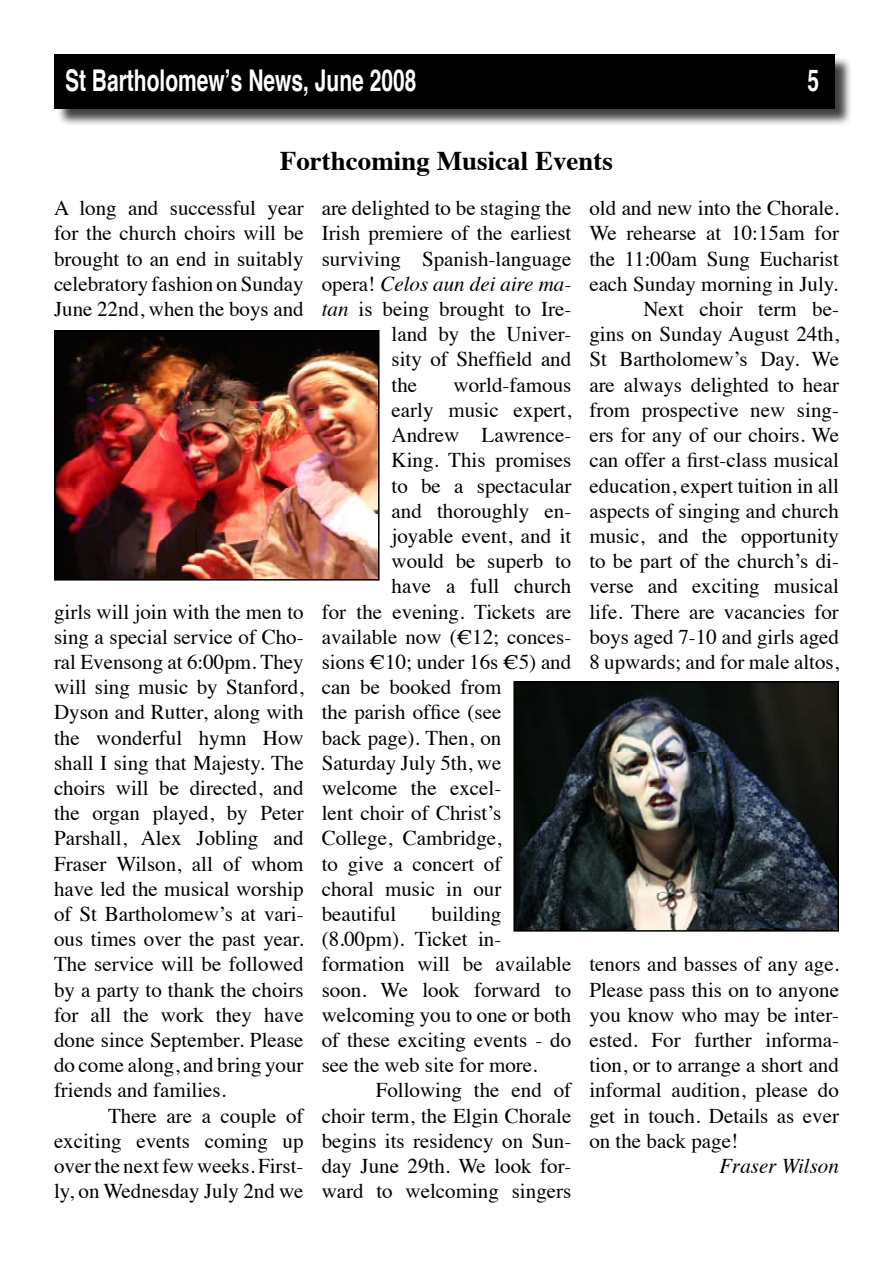
<style>
.page{position:relative;width:893px;height:1263px;background:#fff}
.page>*{position:absolute;margin:0;border:0;box-sizing:border-box;transform-origin:0 0}
.t1{font:700 30px "Helvetica";color:#fff;scale:.7 1}
.t2{font:700 27px "Times";color:#000}
.t3{font:21px/25.2px "Times";color:#000;text-align:justify}
.t4{font:italic 21px "Times";color:#000}
.s1{font-style:normal}
.s2{font-style:italic}
</style>
<div class="page">
<div style="left:56px;top:56px;width:828px;height:78px;background:#000;opacity:.75"></div>
<div style="left:54px;top:54px;width:780px;height:54px;background:#000"></div>
<img style="left:57px;top:333px;width:320px;height:244px">
<div style="left:54px;top:330px;width:326px;height:250px;border:2px solid #000"></div>
<img style="left:516px;top:684px;width:320px;height:245px">
<div style="left:513px;top:681px;width:326px;height:251px;border:2px solid #000"></div>
<h1 class="t1" style="left:65px;top:57px;width:503px">St Bartholomew’s News, June 2008</h1>
<h1 class="t1" style="left:807px;top:57px;width:18px">5</h1>
<p class="t2" style="left:280px;top:135px;width:334px">Forthcoming Musical Events</p>
<p class="t3" style="left:54px;top:194px;width:251px">A long and successful year for the church choirs will be brought to an end in suitably celebratory fashion on Sunday June 22nd, when the boys and</p>
<p class="t3" style="left:54px;top:597px;width:251px">girls will join with the men to sing a special service of Cho&shy;ral Evensong at 6:00pm. They will sing music by Stanford, Dyson and Rutter, along with the wonderful hymn How shall I sing that Majesty. The choirs will be directed, and the organ played, by Peter Parshall, Alex Jobling and Fraser Wilson, all of whom have led the musical worship of St Bartholomew’s at vari&shy;ous times over the past year.<br>The service will be followed by a party to thank the choirs for all the work they have done since September. Please do come along, and bring your friends and families.</p>
<p class="t3" style="left:54px;top:1101px;width:251px;text-indent:54px">There are a couple of exciting events coming up over the next few weeks. First&shy;ly, on Wednesday July 2nd we</p>
<p class="t3" style="left:322px;top:194px;width:251px">are delighted to be staging the</p>
<p class="t3" style="left:322px;top:219px;width:251px">Irish premiere of the earliest</p>
<p class="t3" style="left:322px;top:244px;width:251px">surviving Spanish-language</p>
<p class="t4" style="left:322px;top:266px;width:251px"><span class="s1">opera!</span> Celos aun dei aire ma-</p>
<p class="t3" style="left:322px;top:295px;width:251px"><span class="s2">tan</span> is being brought to Ire-</p>
<p class="t3" style="left:392px;top:320px;width:181px">land by the Univer-</p>
<p class="t3" style="left:392px;top:345px;width:181px">sity of Sheffield and</p>
<p class="t3" style="left:392px;top:370px;width:27px">the</p>
<p class="t3" style="left:453px;top:370px;width:119px">world-famous</p>
<p class="t3" style="left:392px;top:395px;width:181px">early music expert,</p>
<p class="t3" style="left:392px;top:421px;width:181px">Andrew Lawrence-</p>
<p class="t3" style="left:392px;top:446px;width:181px">King. This promises</p>
<p class="t3" style="left:392px;top:471px;width:181px">to be a spectacular</p>
<p class="t3" style="left:392px;top:496px;width:181px">and thoroughly en-</p>
<p class="t3" style="left:392px;top:521px;width:181px">joyable event, and it</p>
<p class="t3" style="left:392px;top:547px;width:181px">would be superb to</p>
<p class="t3" style="left:392px;top:572px;width:181px">have a full church</p>
<p class="t3" style="left:322px;top:597px;width:251px">for the evening. Tickets are</p>
<p class="t3" style="left:322px;top:622px;width:251px">available now (€12; conces-</p>
<p class="t3" style="left:322px;top:647px;width:251px">sions €10; under 16s €5) and</p>
<p class="t3" style="left:322px;top:673px;width:181px">can be booked from</p>
<p class="t3" style="left:322px;top:698px;width:181px">the parish office (see</p>
<p class="t3" style="left:322px;top:723px;width:181px">back page). Then, on</p>
<p class="t3" style="left:322px;top:748px;width:181px">Saturday July 5th, we</p>
<p class="t3" style="left:322px;top:773px;width:181px">welcome the excel-</p>
<p class="t3" style="left:322px;top:799px;width:181px">lent choir of Christ’s</p>
<p class="t3" style="left:322px;top:824px;width:181px">College, Cambridge,</p>
<p class="t3" style="left:322px;top:849px;width:181px">to give a concert of</p>
<p class="t3" style="left:322px;top:874px;width:181px">choral music in our</p>
<p class="t3" style="left:322px;top:899px;width:76px">beautiful</p>
<p class="t3" style="left:322px;top:899px;width:251px;text-align:left;text-indent:110px">building (8.00pm). Ticket in&shy;formation will be available soon. We look forward to welcoming you to one or both of these exciting events - do see the web site for more.</p>
<p class="t3" style="left:322px;top:1076px;width:251px;text-indent:54px">Following the end of choir term, the Elgin Chorale begins its residency on Sun&shy;day June 29th. We look for&shy;ward to welcoming singers</p>
<p class="t3" style="left:589px;top:194px;width:251px;text-align:right">old and new into the Chorale.<br>We rehearse at 10:15am for the 11:00am Sung Eucharist each Sunday morning in July.<br>Next choir term be-<br>gins on Sunday August 24th,<br>St Bartholomew’s Day. We are always delighted to hear from prospective new sing&shy;ers for any of our choirs. We can offer a first-class musical education, expert tuition in all aspects of singing and church music, and the opportunity to be part of the church’s di&shy;verse and exciting musical life. There are vacancies for boys aged 7-10 and girls aged<br>8 upwards; and for male altos,</p>
<p class="t3" style="left:589px;top:950px;width:251px">tenors and basses of any age.<br>Please pass this on to anyone you know who may be inter&shy;ested. For further informa&shy;tion, or to arrange a short and informal audition, please do get in touch. Details as ever on the back page!</p>
<p class="t4" style="left:719px;top:1148px;width:121px">Fraser Wilson</p>
</div>
